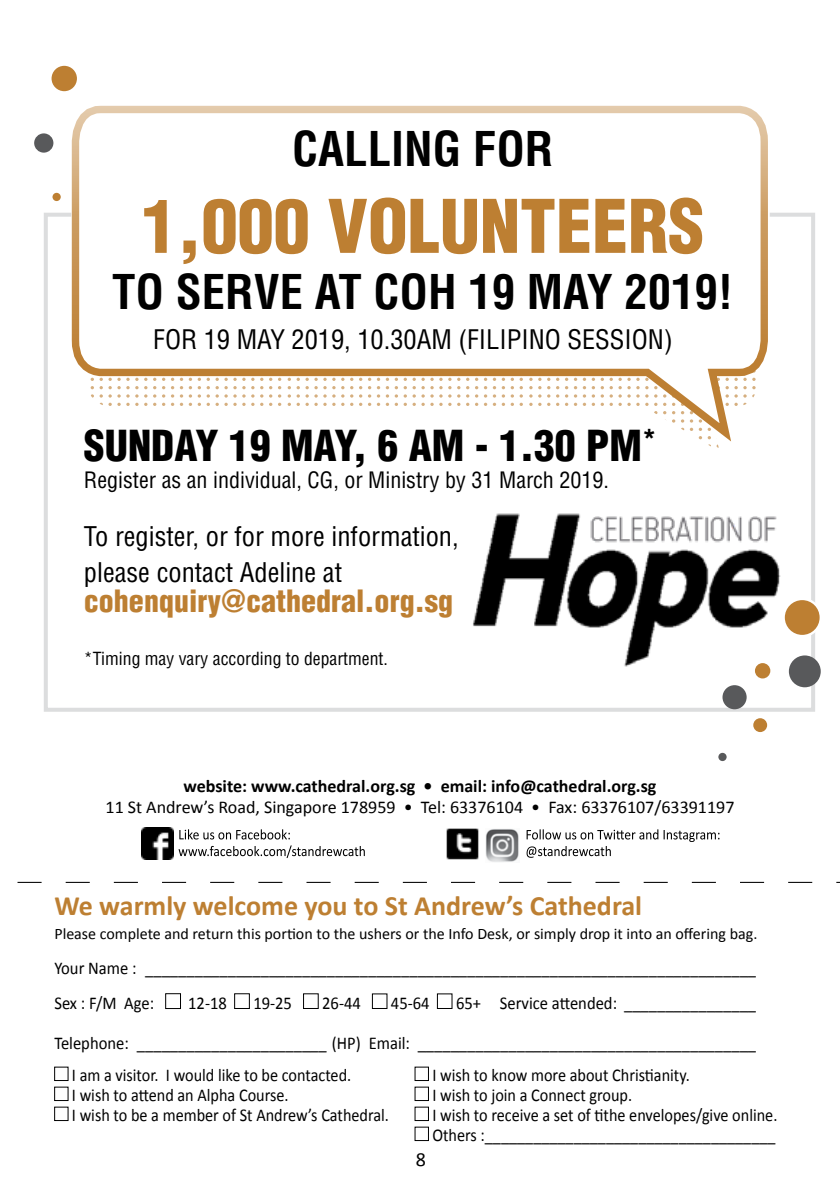
<style>
.page{position:relative;width:840px;height:1191px;background:#fff}
.page>*{position:absolute;margin:0;border:0;box-sizing:border-box;transform-origin:0 0}
.t1{font:900 condensed 72px "Helvetica";color:#bd7f32}
.t2{font:700 condensed 46.8px "Helvetica";color:#000}
.t3{font:900 condensed 41.6px "Helvetica";color:#000}
.t4{font:900 condensed 30px "Helvetica";color:#bd7f32}
.t5{font:700 28px "Calibri";color:#bd7f32}
.t6{font:condensed 26.4px/35.2px "Helvetica";color:#000}
.t7{font:condensed 22px "Helvetica";color:#000}
.t8{font:20px "Calibri";color:#000}
.t9{font:18px/35px "Calibri";color:#000;scale:.92 1}
.t10{font:18px/20px "Calibri";color:#000;scale:.9 1}
.t11{font:18px "Calibri";color:#000}
.t12{font:700 18px "Calibri";color:#000}
.t13{font:condensed 17.6px "Helvetica";color:#000}
.t14{font:16px "Calibri";color:#000}
</style>
<div class="page">
<svg style="left:17px;top:882px;width:822px;height:1px"></svg>
<div style="left:165px;top:993px;width:16px;height:15px;border:1px solid #000"></div>
<svg style="left:178px;top:845px;width:186px;height:13px"></svg>
<svg style="left:179px;top:829px;width:111px;height:10px"></svg>
<svg style="left:526px;top:829px;width:193px;height:28px"></svg>
<img style="left:141px;top:827px;width:33px;height:33px">
<img style="left:446px;top:828px;width:32px;height:32px">
<img style="left:485px;top:829px;width:34px;height:33px">
<svg style="left:44px;top:212px;width:772px;height:500px"></svg>
<div style="left:34px;top:133px;width:19px;height:20px;background:#58595b;border-radius:50%"></div>
<div style="left:50px;top:65px;width:28px;height:27px;background:#bd7f32;border-radius:50%"></div>
<div style="left:49px;top:64px;width:30px;height:29px;border:2px solid #fff;border-radius:50%"></div>
<div style="left:754px;top:663px;width:15px;height:15px;background:#bd7f32;border-radius:50%"></div>
<div style="left:782px;top:598px;width:39px;height:39px;border:2px solid #fff;border-radius:50%"></div>
<div style="left:722px;top:685px;width:24px;height:24px;background:#58595b;border-radius:50%"></div>
<div style="left:788px;top:655px;width:32px;height:32px;background:#58595b;border-radius:50%"></div>
<div style="left:752px;top:718px;width:14px;height:14px;background:#bd7f32;border-radius:50%"></div>
<div style="left:718px;top:753px;width:8px;height:8px;background:#58595b;border-radius:50%"></div>
<svg style="left:519px;top:443px;width:3px;height:4px"></svg>
<svg style="left:466px;top:443px;width:47px;height:4px"></svg>
<svg style="left:457px;top:443px;width:3px;height:4px"></svg>
<svg style="left:448px;top:443px;width:3px;height:4px"></svg>
<svg style="left:439px;top:443px;width:3px;height:4px"></svg>
<svg style="left:430px;top:443px;width:3px;height:4px"></svg>
<svg style="left:421px;top:443px;width:3px;height:4px"></svg>
<svg style="left:368px;top:443px;width:47px;height:4px"></svg>
<svg style="left:359px;top:443px;width:3px;height:4px"></svg>
<svg style="left:350px;top:443px;width:3px;height:4px"></svg>
<svg style="left:341px;top:443px;width:3px;height:4px"></svg>
<svg style="left:332px;top:443px;width:3px;height:4px"></svg>
<svg style="left:323px;top:443px;width:3px;height:4px"></svg>
<svg style="left:287px;top:443px;width:30px;height:4px"></svg>
<svg style="left:278px;top:443px;width:3px;height:4px"></svg>
<svg style="left:269px;top:443px;width:3px;height:4px"></svg>
<svg style="left:260px;top:443px;width:3px;height:4px"></svg>
<svg style="left:251px;top:443px;width:3px;height:4px"></svg>
<svg style="left:242px;top:443px;width:3px;height:4px"></svg>
<svg style="left:189px;top:443px;width:47px;height:4px"></svg>
<svg style="left:180px;top:443px;width:3px;height:4px"></svg>
<svg style="left:171px;top:443px;width:3px;height:4px"></svg>
<svg style="left:162px;top:443px;width:3px;height:4px"></svg>
<svg style="left:153px;top:443px;width:3px;height:4px"></svg>
<svg style="left:144px;top:443px;width:3px;height:4px"></svg>
<svg style="left:91px;top:443px;width:47px;height:4px"></svg>
<svg style="left:743px;top:443px;width:12px;height:4px"></svg>
<svg style="left:734px;top:443px;width:3px;height:4px"></svg>
<svg style="left:725px;top:443px;width:3px;height:4px"></svg>
<svg style="left:716px;top:443px;width:3px;height:4px"></svg>
<svg style="left:707px;top:443px;width:3px;height:4px"></svg>
<svg style="left:698px;top:443px;width:3px;height:4px"></svg>
<svg style="left:645px;top:443px;width:47px;height:4px"></svg>
<svg style="left:636px;top:443px;width:3px;height:4px"></svg>
<svg style="left:627px;top:443px;width:3px;height:4px"></svg>
<svg style="left:618px;top:443px;width:3px;height:4px"></svg>
<svg style="left:609px;top:443px;width:3px;height:4px"></svg>
<svg style="left:600px;top:443px;width:3px;height:4px"></svg>
<svg style="left:591px;top:443px;width:3px;height:4px"></svg>
<svg style="left:538px;top:443px;width:47px;height:4px"></svg>
<svg style="left:529px;top:443px;width:3px;height:4px"></svg>
<svg style="left:70px;top:105px;width:699px;height:338px"></svg>
<img style="left:443px;top:483px;width:376px;height:191px">
<div style="left:52px;top:193px;width:9px;height:8px;background:#bd7f32;border-radius:50%"></div>
<h2 class="t2" style="left:292px;top:121px;width:262px">CALLING FOR</h2>
<h1 class="t1" style="left:141px;top:181px;width:564px">1,000 VOLUNTEERS</h1>
<h2 class="t2" style="left:112px;top:263px;width:622px">TO SERVE AT COH 19 MAY 2019!</h2>
<h3 class="t6" style="left:153px;top:322px;width:520px">FOR 19 MAY 2019, 10.30AM (FILIPINO SESSION)</h3>
<h3 class="t3" style="left:84px;top:420px;width:574px">SUNDAY 19 MAY, 6 AM - 1.30 PM<sup>*</sup></h3>
<p class="t7" style="left:84px;top:466px;width:526px">Register as an individual, CG, or Ministry by 31 March 2019.</p>
<h3 class="t6" style="left:84px;top:518px;width:376px">To register, or for more information, please contact Adeline at</h3>
<h3 class="t4" style="left:84px;top:582px;width:370px">cohenquiry@cathedral.org.sg</h3>
<p class="t13" style="left:84px;top:647px;width:305px">*Timing may vary according to department.</p>
<p class="t12" style="left:183px;top:774px;width:474px">website: www.cathedral.org.sg • email: info@cathedral.org.sg</p>
<p class="t11" style="left:105px;top:796px;width:630px">11 St Andrew’s Road, Singapore 178959 • Tel: 63376104 • Fax: 63376107/63391197</p>
<h3 class="t5" style="left:54px;top:887px;width:589px">We warmly welcome you to St Andrew’s Cathedral</h3>
<p class="t14" style="left:54px;top:923px;width:704px">Please complete and return this portion to the ushers or the Info Desk, or simply drop it into an offering bag.</p>
<p class="t9" style="left:54px;top:950px;width:763px">Your Name : __________________________________________________________________________<br>Sex : F/M Age:</p>
<p class="t9" style="left:188px;top:985px;width:44px">12-18</p>
<p class="t9" style="left:253px;top:985px;width:44px">19-25</p>
<p class="t9" style="left:322px;top:985px;width:44px">26-44</p>
<p class="t9" style="left:391px;top:985px;width:44px">45-64</p>
<p class="t9" style="left:456px;top:985px;width:327px">65+ Service attended: ________________</p>
<p class="t9" style="left:72px;top:1027px;width:744px;line-height:31.4px;text-indent:-18px">Telephone: _______________________ (HP) Email: _________________________________________<br>I am a visitor. I would like to be contacted.</p>
<p class="t10" style="left:432px;top:1064px;width:287px">I wish to know more about Christianity.</p>
<p class="t10" style="left:72px;top:1084px;width:242px">I wish to attend an Alpha Course.</p>
<p class="t10" style="left:432px;top:1084px;width:223px">I wish to join a Connect group.</p>
<p class="t10" style="left:72px;top:1104px;width:353px">I wish to be a member of St Andrew’s Cathedral.</p>
<p class="t10" style="left:432px;top:1104px;width:384px">I wish to receive a set of tithe envelopes/give online.<br>Others :____________________________________</p>
<p class="t8" style="left:415px;top:1147px;width:12px">8</p>
</div>
